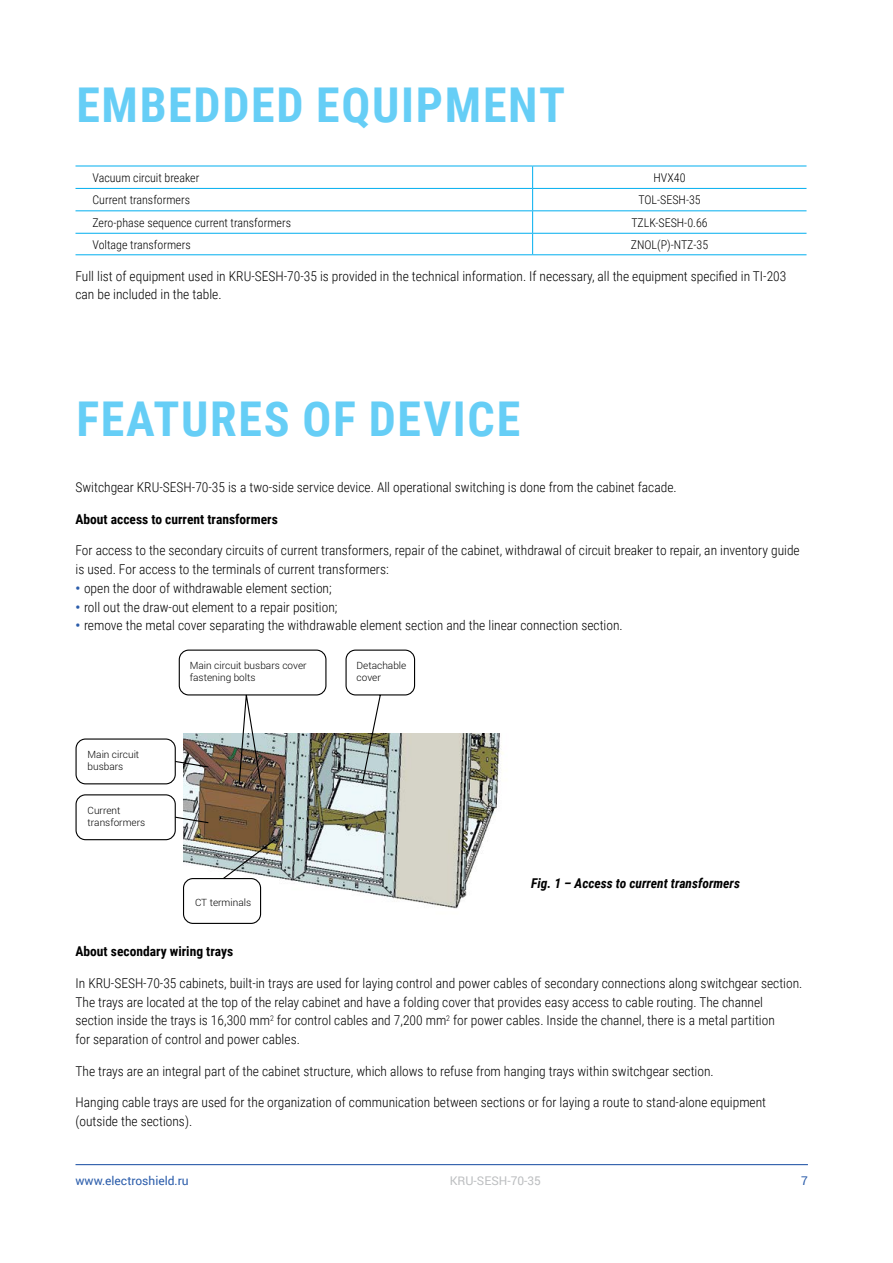
<style>
.page{position:relative;width:893px;height:1263px;background:#fff}
.page>*{position:absolute;margin:0;border:0;box-sizing:border-box;transform-origin:0 0}
.t1{font:700 48px "Roboto Condensed";letter-spacing:.035em;color:#66cef6}
.t2{font:300 13.5px/18.8px "Roboto Condensed";color:#000}
.t3{font:700 13.5px "Roboto Condensed";color:#000}
.t4{font:italic 700 13.5px "Roboto Condensed";color:#000}
.t5{font:300 12px "Roboto Condensed";color:#000}
.t6{font:12px "Roboto";color:#2a5caa}
.t7{font:12px "Roboto";color:#bcbec0}
.t8{font:300 10.05px/12px "Roboto";color:#000}
.s1{font-weight:700;color:#2a5caa}
</style>
<div class="page">
<hr style="left:76px;top:1164px;width:732px;height:1px;background:#2a5caa">
<hr style="left:76px;top:166px;width:457px;height:1px;background:#00aeef">
<hr style="left:533px;top:166px;width:273px;height:1px;background:#00aeef">
<hr style="left:76px;top:188px;width:457px;height:1px;background:#00aeef">
<hr style="left:533px;top:188px;width:273px;height:1px;background:#00aeef">
<hr style="left:76px;top:210px;width:457px;height:1px;background:#00aeef">
<hr style="left:533px;top:210px;width:273px;height:1px;background:#00aeef">
<hr style="left:76px;top:233px;width:457px;height:1px;background:#00aeef">
<hr style="left:533px;top:233px;width:273px;height:1px;background:#00aeef">
<svg style="left:532px;top:166px;width:1px;height:88px"></svg>
<hr style="left:76px;top:254px;width:457px;height:1px;background:#00aeef">
<hr style="left:533px;top:254px;width:273px;height:1px;background:#00aeef">
<img style="left:185px;top:734px;width:318px;height:186px">
<div style="left:76px;top:738px;width:100px;height:46px;border:1px solid #000;border-radius:10px"></div>
<div style="left:76px;top:794px;width:100px;height:46px;border:1px solid #000;border-radius:10px"></div>
<div style="left:183px;top:878px;width:78px;height:46px;border:1px solid #000;border-radius:10px"></div>
<img style="left:174px;top:649px;width:242px;height:231px">
<h1 class="t1" style="left:76px;top:71px;width:490px">EMBEDDED EQUIPMENT</h1>
<p class="t5" style="left:93px;top:169px;width:108px">Vacuum circuit breaker</p>
<p class="t5" style="left:654px;top:169px;width:33px">HVX40</p>
<p class="t5" style="left:93px;top:191px;width:99px">Current transformers</p>
<p class="t5" style="left:638px;top:191px;width:64px">TOL-SESH-35</p>
<p class="t5" style="left:93px;top:214px;width:200px">Zero-phase sequence current transformers</p>
<p class="t5" style="left:631px;top:214px;width:78px">TZLK-SESH-0.66</p>
<p class="t5" style="left:93px;top:236px;width:100px">Voltage transformers</p>
<p class="t5" style="left:631px;top:236px;width:79px">ZNOL(P)-NTZ-35</p>
<p class="t2" style="left:76px;top:266px;width:712px">Full list of equipment used in KRU-SESH-70-35 is provided in the technical information. If necessary, all the equipment specified in TI-203 can be included in the table.</p>
<h1 class="t1" style="left:76px;top:385px;width:445px">FEATURES OF DEVICE</h1>
<p class="t2" style="left:76px;top:477px;width:603px">Switchgear KRU-SESH-70-35 is a two-side service device. All operational switching is done from the cabinet facade.</p>
<p class="t3" style="left:76px;top:509px;width:204px">About access to current transformers</p>
<p class="t2" style="left:76px;top:540px;width:726px">For access to the secondary circuits of current transformers, repair of the cabinet, withdrawal of circuit breaker to repair, an inventory guide is used. For access to the terminals of current transformers:</p>
<p class="t2" style="left:76px;top:578px;width:258px"><span class="s1">•</span> open the door of withdrawable element section;</p>
<p class="t2" style="left:76px;top:597px;width:263px"><span class="s1">•</span> roll out the draw-out element to a repair position;</p>
<p class="t2" style="left:76px;top:615px;width:549px"><span class="s1">•</span> remove the metal cover separating the withdrawable element section and the linear connection section.</p>
<p class="t8" style="left:88px;top:748px;width:53px">Main circuit busbars</p>
<p class="t8" style="left:88px;top:804px;width:59px">Current transformers</p>
<p class="t8" style="left:190px;top:659px;width:118px">Main circuit busbars cover fastening bolts</p>
<p class="t8" style="left:195px;top:896px;width:58px">CT terminals</p>
<p class="t8" style="left:357px;top:659px;width:51px">Detachable cover</p>
<p class="t4" style="left:531px;top:874px;width:210px">Fig. 1 – Access to current transformers</p>
<p class="t3" style="left:76px;top:942px;width:159px">About secondary wiring trays</p>
<p class="t2" style="left:76px;top:973px;width:728px">In KRU-SESH-70-35 cabinets, built-in trays are used for laying control and power cables of secondary connections along switchgear section.<br>The trays are located at the top of the relay cabinet and have a folding cover that provides easy access to cable routing. The channel section inside the trays is 16,300 mm<sup>2</sup> for control cables and 7,200 mm<sup>2</sup> for power cables. Inside the channel, there is a metal partition<br>for separation of control and power cables.</p>
<p class="t2" style="left:76px;top:1061px;width:640px">The trays are an integral part of the cabinet structure, which allows to refuse from hanging trays within switchgear section.</p>
<p class="t2" style="left:76px;top:1092px;width:692px">Hanging cable trays are used for the organization of communication between sections or for laying a route to stand-alone equipment (outside the sections).</p>
<p class="t6" style="left:76px;top:1172px;width:115px">www.electroshield.ru</p>
<p class="t7" style="left:450px;top:1172px;width:93px">KRU-SESH-70-35</p>
<p class="t6" style="left:801px;top:1172px;width:8px">7</p>
</div>
